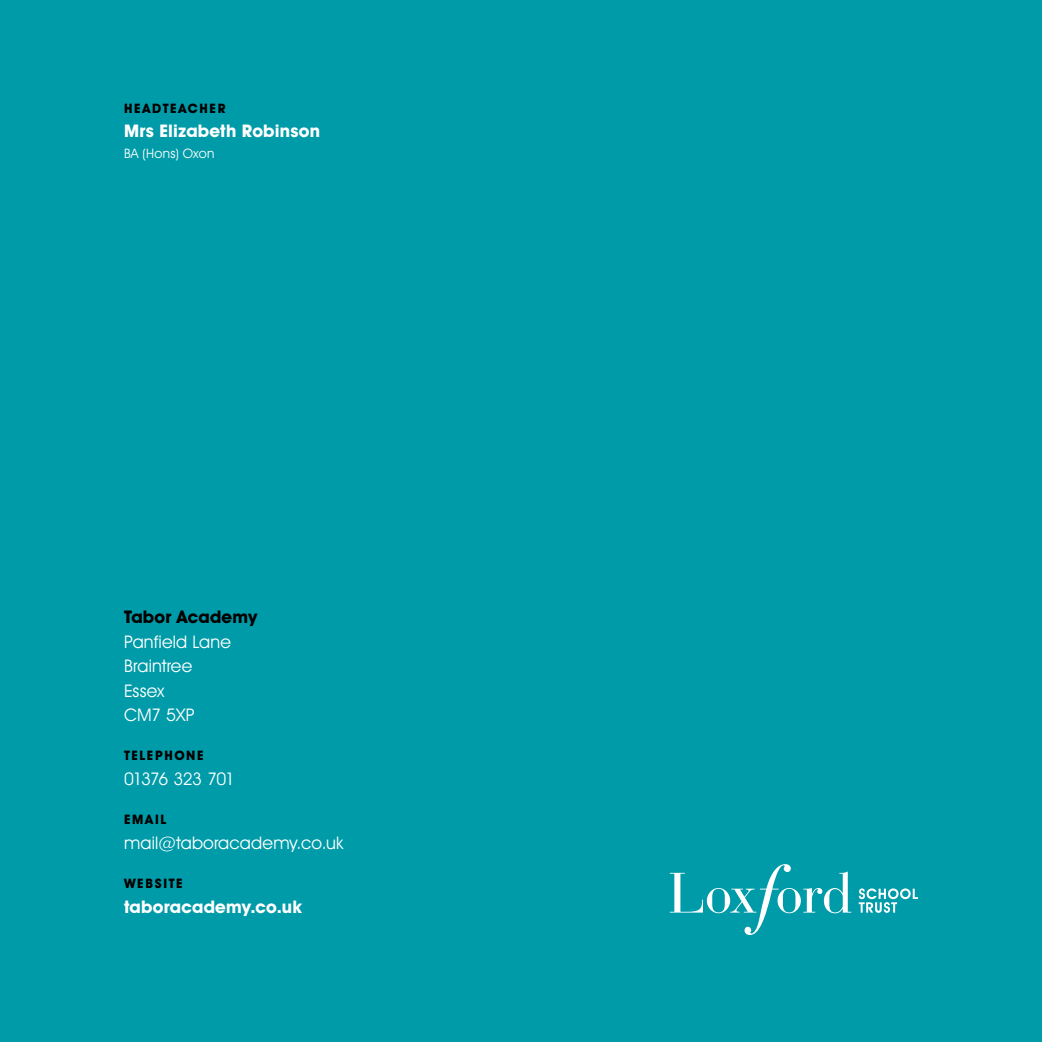
<style>
.page{position:relative;width:1042px;height:1042px;background:#009ba8}
.page>*{position:absolute;margin:0;border:0;box-sizing:border-box;transform-origin:0 0}
.t1{font:17.5px/24.5px "Avant Garde IT Cby BT";letter-spacing:.005em;color:#fff}
.t2{font:700 17.5px "Avant Garde IT Cby BT";letter-spacing:.015em;color:#fff}
.t3{font:700 17.5px "Avant Garde IT Cby BT";letter-spacing:.015em;color:#000}
.t4{font:17.5px "Avant Garde IT Cby BT";letter-spacing:-.065em;color:#fff}
.t5{font:700 13.12px "Avant Garde IT Cby BT";letter-spacing:.13em;color:#000}
.t6{font:13.12px "Avant Garde IT Cby BT";letter-spacing:.025em;color:#fff}
</style>
<div class="page">
<svg style="left:859px;top:888px;width:59px;height:25px"></svg>
<svg style="left:670px;top:864px;width:181px;height:71px"></svg>
<p class="t5" style="left:124px;top:100px;width:103px">HEADTEACHER</p>
<p class="t2" style="left:124px;top:120px;width:197px">Mrs Elizabeth Robinson</p>
<p class="t6" style="left:124px;top:145px;width:92px">BA (Hons) Oxon</p>
<p class="t3" style="left:124px;top:606px;width:135px">Tabor Academy</p>
<p class="t1" style="left:124px;top:629px;width:109px">Panfield Lane<br>Braintree<br>Essex<br>CM7 5XP</p>
<p class="t5" style="left:124px;top:748px;width:81px">TELEPHONE</p>
<p class="t4" style="left:124px;top:768px;width:113px">01376 323 701</p>
<p class="t5" style="left:124px;top:811px;width:44px">EMAIL</p>
<p class="t1" style="left:124px;top:830px;width:221px">mail@taboracademy.co.uk</p>
<p class="t5" style="left:124px;top:875px;width:60px">WEBSITE</p>
<p class="t2" style="left:124px;top:896px;width:179px">taboracademy.co.uk</p>
</div>
